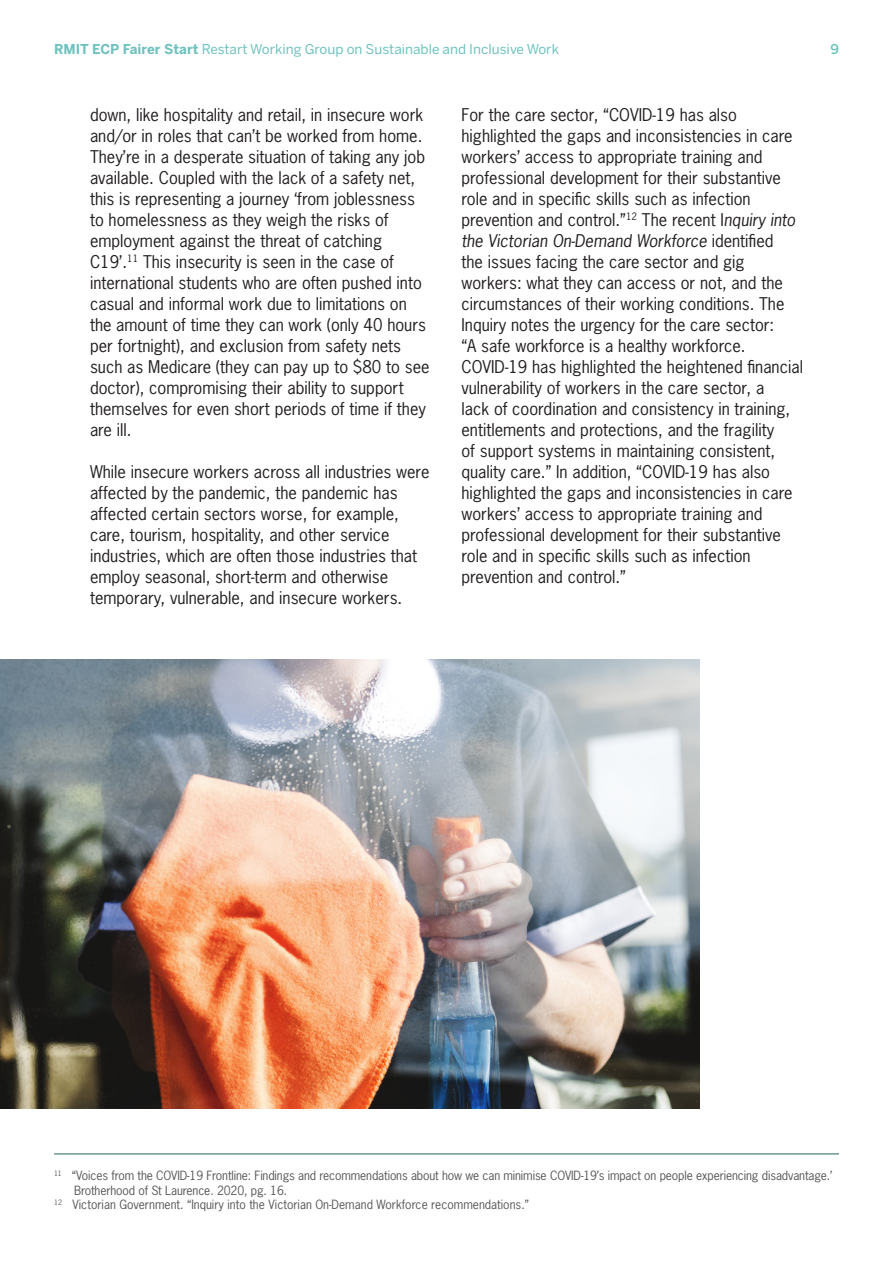
<style>
.page{position:relative;width:893px;height:1263px;background:#fff}
.page>*{position:absolute;margin:0;border:0;box-sizing:border-box;transform-origin:0 0}
.t1{font:16.5px/21px "News Gothic Std";color:#231f20}
.t2{font:13.5px "Benton Sans";color:#6dc2bf}
.t3{font:500 13.5px "Benton Sans";color:#6dc2bf}
.t4{font:12px "News Gothic Std";letter-spacing:-.01em;color:#57585a}
.s1{font-weight:700}
.s2{font-style:italic}
</style>
<div class="page">
<hr style="left:54px;top:1153px;width:785px;height:1px;background:#1c655e">
<img style="left:0;top:660px;width:699px;height:448px">
<p class="t2" style="left:54px;top:41px;width:506px"><span class="s1">RMIT ECP Fairer Start</span> Restart Working Group on Sustainable and Inclusive Work</p>
<p class="t3" style="left:830px;top:41px;width:10px">9</p>
<p class="t1" style="left:90px;top:104px;width:341px">down, like hospitality and retail, in insecure work and/or in roles that can’t be worked from home.<br>They’re in a desperate situation of taking any job available. Coupled with the lack of a safety net, this is representing a journey ‘from joblessness to homelessness as they weigh the risks of employment against the threat of catching C19’.<sup>11</sup> This insecurity is seen in the case of international students who are often pushed into casual and informal work due to limitations on the amount of time they can work (only 40 hours per fortnight), and exclusion from safety nets such as Medicare (they can pay up to $80 to see doctor), compromising their ability to support themselves for even short periods of time if they are ill.</p>
<p class="t1" style="left:90px;top:461px;width:341px">While insecure workers across all industries were affected by the pandemic, the pandemic has affected certain sectors worse, for example, care, tourism, hospitality, and other service industries, which are often those industries that employ seasonal, short-term and otherwise temporary, vulnerable, and insecure workers.</p>
<p class="t1" style="left:461px;top:104px;width:343px">For the care sector, “COVID-19 has also highlighted the gaps and inconsistencies in care workers’ access to appropriate training and professional development for their substantive role and in specific skills such as infection prevention and control.”<sup>12</sup> The recent I<span class="s2">nquiry into the Victorian On-Demand Workforce</span> identified<br>the issues facing the care sector and gig workers: what they can access or not, and the circumstances of their working conditions. The Inquiry notes the urgency for the care sector:<br>“A safe workforce is a healthy workforce.<br>COVID-19 has highlighted the heightened financial vulnerability of workers in the care sector, a<br>lack of coordination and consistency in training, entitlements and protections, and the fragility<br>of support systems in maintaining consistent, quality care.” In addition, “COVID-19 has also highlighted the gaps and inconsistencies in care workers’ access to appropriate training and professional development for their substantive role and in specific skills such as infection prevention and control.”</p>
<p class="t4" style="left:54px;top:1168px;width:780px"><sup>11</sup> “Voices from the COVID-19 Frontline: Findings and recommendations about how we can minimise COVID-19’s impact on people experiencing disadvantage.’</p>
<p class="t4" style="left:74px;top:1182px;width:215px">Brotherhood of St Laurence. 2020, pg. 16.</p>
<p class="t4" style="left:54px;top:1197px;width:476px"><sup>12</sup> Victorian Government. “Inquiry into the Victorian On-Demand Workforce recommendations.”</p>
</div>
